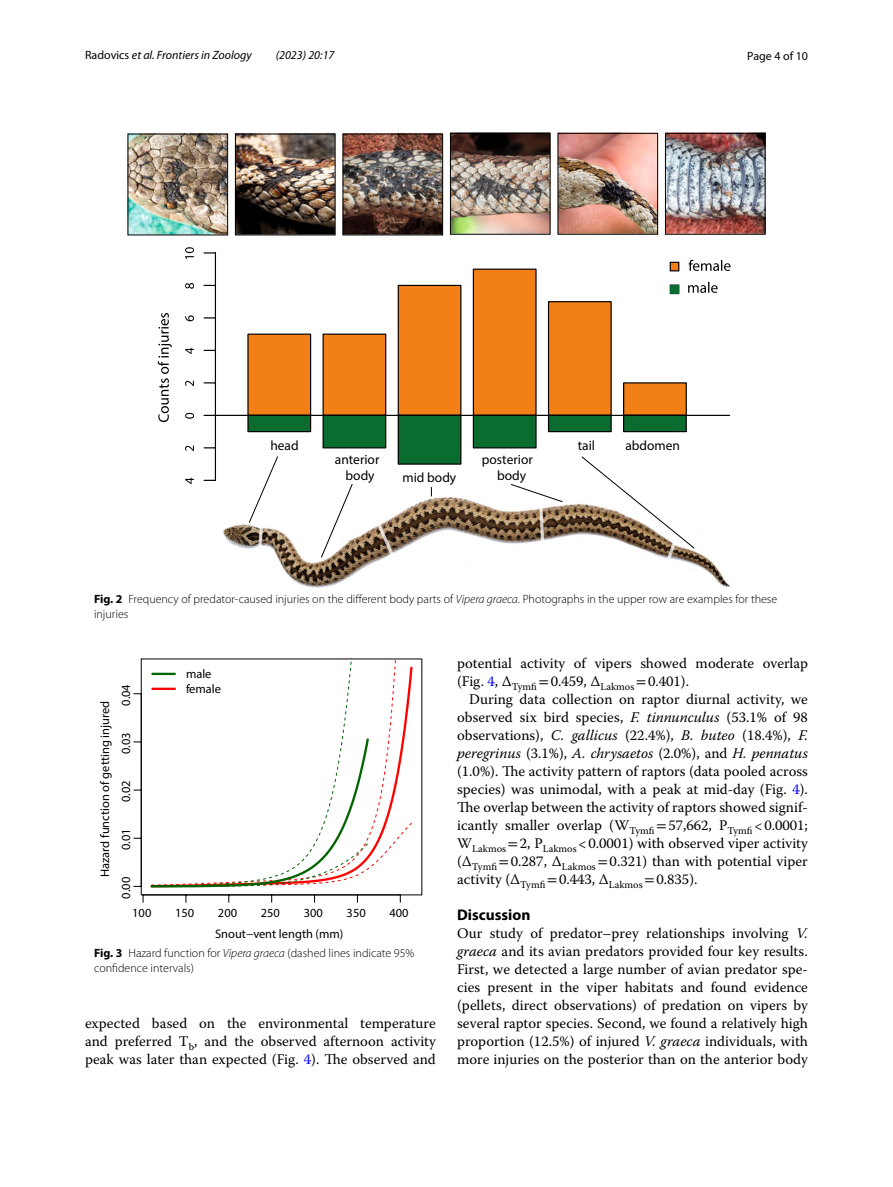
<style>
.page{position:relative;width:893px;height:1187px;background:#fff}
.page>*{position:absolute;margin:0;border:0;box-sizing:border-box;transform-origin:0 0}
.t1{font:700 15.45px "Myriad Pro";color:#000}
.t2{font:14.7px/18px "Warnock Pro";color:#000;text-align:justify}
.t3{font:13.5px/15.6px "Myriad Pro Regular 4";color:#000;text-align:center}
.t4{font:12.45px/14.9px "Myriad Pro Regular 5";color:#000}
.t5{font:300 12px/15px "Myriad Pro";color:#000}
.t6{font:italic 12px "Myriad Pro";color:#000}
.t7{font:12px "Myriad Pro";color:#000}
.s1{font-style:normal}
.s2{font-weight:700}
.s3{font-style:italic}
.s4{color:#00f}
.s5{font-family:"STIX"}
</style>
<div class="page">
<img style="left:278px;top:558px;width:452px;height:29px">
<img style="left:127px;top:133px;width:638px;height:425px">
<div style="left:141px;top:658px;width:281px;height:237px;border:1px solid #000"></div>
<svg style="left:368px;top:659px;width:44px;height:77px"></svg>
<svg style="left:151px;top:659px;width:217px;height:77px"></svg>
<svg style="left:150px;top:736px;width:262px;height:152px"></svg>
<hr style="left:152px;top:672px;width:23px;height:3px;background:#006400">
<hr style="left:152px;top:687px;width:23px;height:3px;background:#f00">
<p class="t6" style="left:85px;top:48px;width:168px"><span class="s1">Radovics</span> et al. Frontiers in Zoology</p>
<p class="t6" style="left:276px;top:48px;width:60px">(2023) 20:17</p>
<p class="t7" style="left:747px;top:48px;width:62px">Page 4 of 10</p>
<p class="t3" style="left:270px;top:437px;width:30px">head</p>
<p class="t3" style="left:335px;top:451px;width:46px">anterior body</p>
<p class="t3" style="left:402px;top:470px;width:55px">mid body</p>
<p class="t3" style="left:497px;top:451px;width:37px;text-align:left;text-indent:-15px">posterior body</p>
<p class="t3" style="left:578px;top:437px;width:19px">tail</p>
<p class="t3" style="left:625px;top:437px;width:56px">abdomen</p>
<p class="t5" style="left:94px;top:591px;width:685px"><span class="s2">Fig. 2</span> Frequency of predator-caused injuries on the different body parts of <span class="s3">Vipera graeca</span>. Photographs in the upper row are examples for these injuries</p>
<p class="t4" style="left:97px;top:877px;width:178px;rotate:-90deg">Hazard function of getting injured</p>
<p class="t4" style="left:118px;top:705px;width:23px;rotate:-90deg">0.04</p>
<p class="t4" style="left:118px;top:754px;width:23px;rotate:-90deg">0.03</p>
<p class="t4" style="left:118px;top:802px;width:23px;rotate:-90deg">0.02</p>
<p class="t4" style="left:118px;top:850px;width:23px;rotate:-90deg">0.01</p>
<p class="t4" style="left:118px;top:898px;width:23px;rotate:-90deg">0.00</p>
<p class="t4" style="left:186px;top:666px;width:37px">male female</p>
<p class="t4" style="left:132px;top:905px;width:21px">100</p>
<p class="t4" style="left:175px;top:905px;width:21px">150</p>
<p class="t4" style="left:218px;top:905px;width:21px">200</p>
<p class="t4" style="left:261px;top:905px;width:21px">250</p>
<p class="t4" style="left:304px;top:905px;width:21px">300</p>
<p class="t4" style="left:347px;top:905px;width:21px">350</p>
<p class="t4" style="left:389px;top:905px;width:21px">400</p>
<p class="t4" style="left:215px;top:926px;width:130px">Snout−vent length (mm)</p>
<p class="t5" style="left:94px;top:945px;width:322px"><span class="s2">Fig. 3</span> Hazard function for <span class="s3">Vipera graeca</span> (dashed lines indicate 95% confidence intervals)</p>
<p class="t2" style="left:85px;top:1014px;width:352px">expected based on the environmental temperature and preferred T<sub>b</sub>, and the observed afternoon activity peak was later than expected (Fig. <span class="s4">4</span>). The observed and</p>
<p class="t2" style="left:457px;top:653px;width:352px">potential activity of vipers showed moderate overlap (Fig. <span class="s4">4</span>, Δ<sub>Tymfi</sub> <span class="s5">=</span>0.459, Δ<sub>Lakmos</sub> <span class="s5">=</span>0.401).</p>
<p class="t2" style="left:457px;top:689px;width:352px;text-indent:12px">During data collection on raptor diurnal activity, we observed six bird species, <span class="s3">F. tinnunculus</span> (53.1% of 98 observations), <span class="s3">C. gallicus</span> (22.4%), <span class="s3">B. buteo</span> (18.4%), <span class="s3">F. peregrinus</span> (3.1%), <span class="s3">A. chrysaetos</span> (2.0%), and <span class="s3">H. pennatus </span>(1.0%). The activity pattern of raptors (data pooled across species) was unimodal, with a peak at mid-day (Fig. <span class="s4">4</span>).<br>The overlap between the activity of raptors showed signif&shy;icantly smaller overlap (W<sub>Tymfi</sub> <span class="s5">=</span>57,662, P<sub>Tymfi</sub> &lt;0.0001; W<sub>Lakmos</sub> <span class="s5">=</span>2, P<sub>Lakmos</sub> &lt;0.0001) with observed viper activity (Δ<sub>Tymfi</sub> <span class="s5">=</span>0.287, Δ<sub>Lakmos</sub> <span class="s5">=</span>0.321) than with potential viper activity (Δ<sub>Tymfi</sub> <span class="s5">=</span>0.443, Δ<sub>Lakmos</sub> <span class="s5">=</span>0.835).</p>
<p class="t1" style="left:457px;top:904px;width:75px">Discussion</p>
<p class="t2" style="left:457px;top:923px;width:352px">Our study of predator–prey relationships involving <span class="s3">V. graeca</span> and its avian predators provided four key results.<br>First, we detected a large number of avian predator spe&shy;cies present in the viper habitats and found evidence (pellets, direct observations) of predation on vipers by several raptor species. Second, we found a relatively high proportion (12.5%) of injured <span class="s3">V. graeca</span> individuals, with more injuries on the posterior than on the anterior body</p>
</div>
